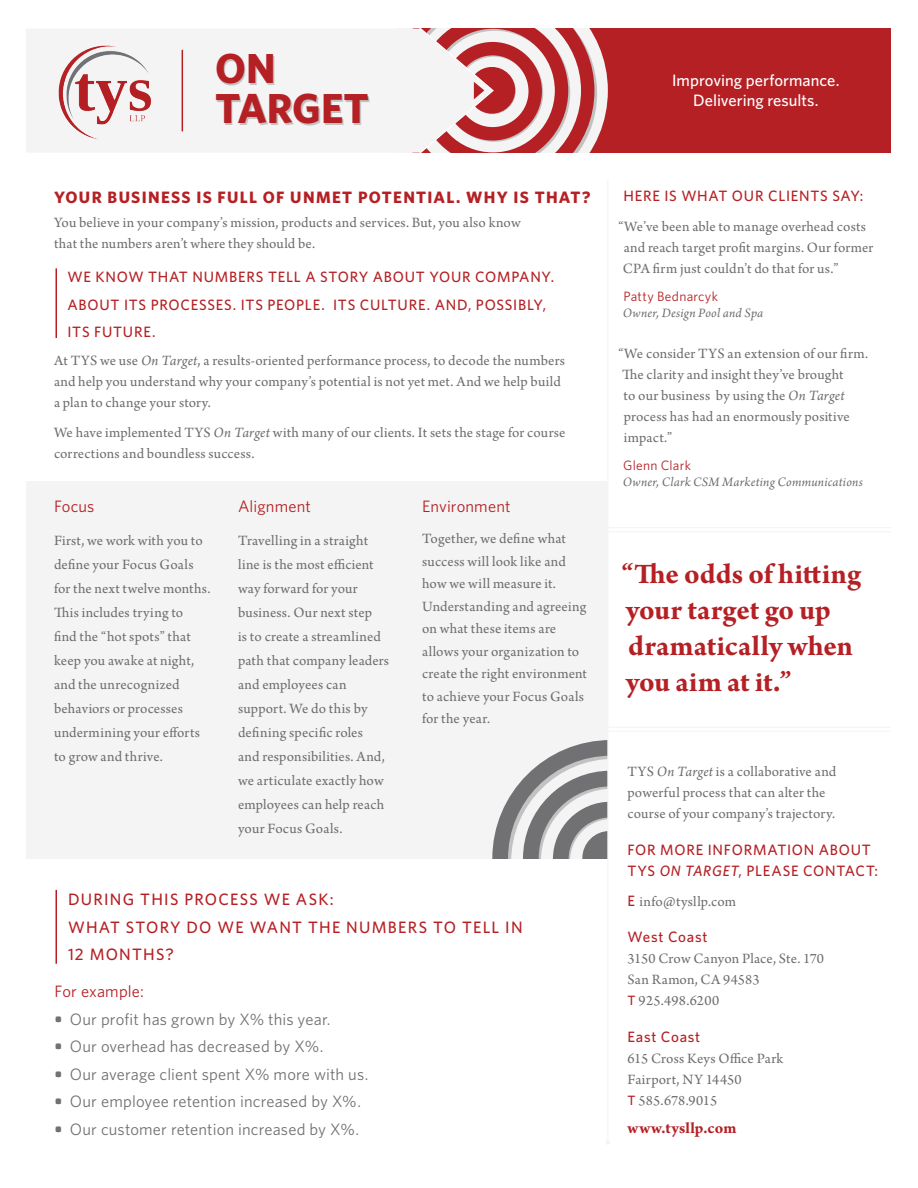
<style>
.page{position:relative;width:918px;height:1188px;background:#fff}
.page>*{position:absolute;margin:0;border:0;box-sizing:border-box;transform-origin:0 0}
.t1{font:700 42px/39.6px "Whitney";letter-spacing:-.005em;color:#b52024}
.t2{font:700 30px/36px "Arno Pro";color:#b52024}
.t3{font:16.5px "Whitney";letter-spacing:.01em;color:#717174}
.t4{font:500 16.5px/27.6px "Whitney";letter-spacing:.075em;color:#b52024}
.t5{font:700 16.5px "Whitney";letter-spacing:.075em;color:#b52024}
.t6{font:500 16.5px/19.8px "Whitney";letter-spacing:.005em;color:#fff;text-align:center}
.t7{font:16.5px "Whitney";letter-spacing:.01em;color:#b52024}
.t8{font:700 16.5px "Arno Pro";letter-spacing:.015em;color:#b52024}
.t9{font:15px/24px "Arno Pro";letter-spacing:.01em;color:#6c6d70}
.t10{font:500 15px/27.6px "Whitney";letter-spacing:.05em;color:#b52024}
.t11{font:italic 13.5px "Arno Pro";letter-spacing:.02em;color:#6c6d70}
.t12{font:13.5px "Whitney";letter-spacing:.02em;color:#b52024}
.s1{font-style:italic}
.s2{font-weight:700}
.s3{font-family:"Whitney";font-weight:500;color:#b52024}
.s4{font-family:"Whitney";font-weight:500;font-size:13.5px;color:#b52024}
</style>
<div class="page">
<div style="left:516px;top:28px;width:375px;height:125px;background:#b52024"></div>
<div style="left:26px;top:481px;width:581px;height:378px;background:#f4f4f4"></div>
<svg style="left:492px;top:740px;width:115px;height:119px"></svg>
<hr style="left:607px;top:179px;width:1px;height:964px;background:#f4f4f4">
<hr style="left:607px;top:531px;width:284px;height:1px;background:#f4f4f4">
<hr style="left:607px;top:731px;width:284px;height:1px;background:#f4f4f4">
<hr style="left:607px;top:527px;width:284px;height:1px;background:#f4f4f4">
<hr style="left:607px;top:727px;width:284px;height:1px;background:#f4f4f4">
<hr style="left:56px;top:268px;width:1px;height:70px;background:#b52024">
<hr style="left:56px;top:890px;width:1px;height:74px;background:#b52024">
<div style="left:26px;top:29px;width:352px;height:123px;background:#f4f4f4"></div>
<hr style="left:182px;top:50px;width:1px;height:81px;background:#b52024">
<svg style="left:378px;top:28px;width:230px;height:125px"></svg>
<img style="left:54px;top:41px;width:101px;height:102px">
<h1 class="t1" style="left:215px;top:48px;width:155px">ON<br>TARGET</h1>
<p class="t5" style="left:54px;top:187px;width:538px">YOUR BUSINESS IS FULL OF UNMET POTENTIAL. WHY IS THAT?</p>
<p class="t9" style="left:54px;top:212px;width:468px;line-height:21px">You believe in your company’s mission, products and services. But, you also know that the numbers aren’t where they should be.</p>
<p class="t10" style="left:68px;top:262px;width:488px">WE KNOW THAT NUMBERS TELL A STORY ABOUT YOUR COMPANY.<br>ABOUT ITS PROCESSES. ITS PEOPLE. ITS CULTURE. AND, POSSIBLY,<br>ITS FUTURE.</p>
<p class="t9" style="left:54px;top:351px;width:512px;line-height:21px">At TYS we use <span class="s1">On Target</span>, a results-oriented performance process, to decode the numbers and help you understand why your company’s potential is not yet met. And we help build a plan to change your story.</p>
<p class="t9" style="left:54px;top:423px;width:513px;line-height:21px">We have implemented TYS <span class="s1">On Target</span> with many of our clients. It sets the stage for course corrections and boundless success.</p>
<p class="t7" style="left:54px;top:496px;width:42px">Focus</p>
<p class="t9" style="left:54px;top:529px;width:158px">First, we work with you to define your Focus Goals for the next twelve months.<br>This includes trying to<br>find the “hot spots” that keep you awake at night, and the unrecognized behaviors or processes undermining your efforts to grow and thrive.</p>
<p class="t7" style="left:238px;top:496px;width:74px">Alignment</p>
<p class="t9" style="left:238px;top:529px;width:153px">Travelling in a straight line is the most efficient way forward for your business. Our next step<br>is to create a streamlined path that company leaders and employees can support. We do this by defining specific roles<br>and responsibilities. And, we articulate exactly how employees can help reach your Focus Goals.</p>
<p class="t7" style="left:422px;top:496px;width:90px">Environment</p>
<p class="t9" style="left:422px;top:528px;width:166px;line-height:22.5px">Together, we define what success will look like and how we will measure it.<br>Understanding and agreeing on what these items are allows your organization to create the right environment to achieve your Focus Goals for the year.</p>
<p class="t4" style="left:68px;top:885px;width:456px">DURING THIS PROCESS WE ASK:<br>WHAT STORY DO WE WANT THE NUMBERS TO TELL IN<br>12 MONTHS?</p>
<p class="t7" style="left:55px;top:981px;width:91px">For example:</p>
<p class="t3" style="left:55px;top:1009px;width:278px"><span class="s2">•</span> Our profit has grown by X% this year.</p>
<p class="t3" style="left:55px;top:1037px;width:270px"><span class="s2">•</span> Our overhead has decreased by X%.</p>
<p class="t3" style="left:55px;top:1064px;width:315px"><span class="s2">•</span> Our average client spent X% more with us.</p>
<p class="t3" style="left:55px;top:1092px;width:308px"><span class="s2">•</span> Our employee retention increased by X%.</p>
<p class="t3" style="left:55px;top:1119px;width:306px"><span class="s2">•</span> Our customer retention increased by X%.</p>
<p class="t6" style="left:672px;top:70px;width:169px">I MPROVING PERFORMANCE.<br>DELIVERING RESULTS.</p>
<p class="t10" style="left:623px;top:182px;width:242px">H ERE IS WHAT OUR CLIENTS SAY:</p>
<p class="t9" style="left:618px;top:217px;width:256px;line-height:21px">“We’ve been able to manage overhead costs and reach target profit margins. Our former<br>CPA firm just couldn’t do that for us.”</p>
<p class="t12" style="left:623px;top:288px;width:96px">Patty Bednarcyk</p>
<p class="t11" style="left:623px;top:305px;width:142px">Owner, Design Pool and Spa</p>
<p class="t9" style="left:618px;top:344px;width:251px;line-height:21px">“We consider TYS an extension of our firm.<br>The clarity and insight they’ve brought<br>to our business by using the <span class="s1">On Target </span>process has had an enormously positive impact.”</p>
<p class="t12" style="left:623px;top:457px;width:69px">Glenn Clark</p>
<p class="t11" style="left:623px;top:474px;width:242px">Owner, Clark CSM Marketing Communications</p>
<h2 class="t2" style="left:622px;top:558px;width:241px">“The odds of hitting your target go up dramatically when you aim at it.”</h2>
<p class="t9" style="left:627px;top:762px;width:210px;line-height:21px">TYS <span class="s1">On Target</span> is a collaborative and powerful process that can alter the course of your company’s trajectory.</p>
<p class="t10" style="left:627px;top:839px;width:245px;line-height:21px">FOR MORE INFORMATION ABOUT<br>TYS</p>
<p class="t10" style="left:660px;top:856px;width:220px"><span class="s1">ON TARGET</span>, PLEASE CONTACT:</p>
<p class="t9" style="left:627px;top:890px;width:110px"><span class="s3">E</span> info@tysllp.com</p>
<p class="t10" style="left:627px;top:923px;width:81px">WEST COAST</p>
<p class="t9" style="left:627px;top:949px;width:198px;line-height:21px">3150 Crow Canyon Place, Ste. 170<br>San Ramon, CA 94583<br><span class="s4">T</span> 925.498.6200</p>
<p class="t10" style="left:627px;top:1022px;width:74px">EAST COAST</p>
<p class="t9" style="left:627px;top:1049px;width:157px;line-height:21px">615 Cross Keys Office Park<br>Fairport, NY 14450<br><span class="s4">T</span> 585.678.9015</p>
<p class="t8" style="left:627px;top:1119px;width:110px">www.tysllp.com</p>
</div>
